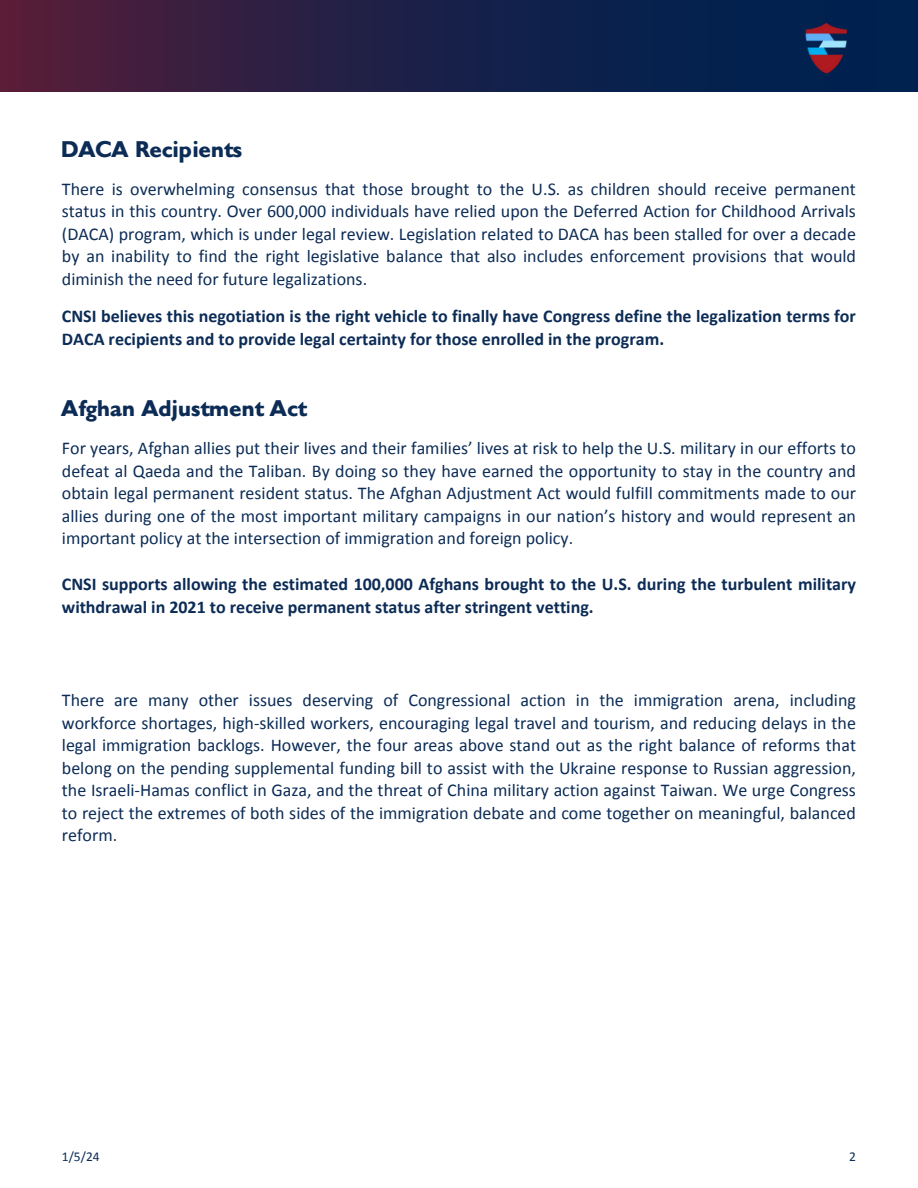
<style>
.page{position:relative;width:918px;height:1188px;background:#fff}
.page>*{position:absolute;margin:0;border:0;box-sizing:border-box;transform-origin:0 0}
.t1{font:700 22.5px "Gibson";color:#0c2c56}
.t2{font:18px/22.5px "Calibri";color:#0c2c56;text-align:justify}
.t3{font:700 18px/22.5px "Calibri";color:#0c2c56}
.t4{font:13.5px "Calibri";color:#0c2c56}
</style>
<div class="page">
<div style="left:0;top:0;width:918px;height:92px;background:linear-gradient(to right,#4d1e3b,#002253)"></div>
<img style="left:800px;top:20px;width:52px;height:57px">
<p class="t1" style="left:62px;top:136px;width:182px">DACA Recipients</p>
<p class="t2" style="left:62px;top:179px;width:796px">There is overwhelming consensus that those brought to the U.S. as children should receive permanent status in this country. Over 600,000 individuals have relied upon the Deferred Action for Childhood Arrivals (DACA) program, which is under legal review. Legislation related to DACA has been stalled for over a decade by an inability to find the right legislative balance that also includes enforcement provisions that would diminish the need for future legalizations.</p>
<p class="t3" style="left:62px;top:306px;width:796px">CNSI believes this negotiation is the right vehicle to finally have Congress define the legalization terms for<br>DACA recipients and to provide legal certainty for those enrolled in the program.</p>
<p class="t1" style="left:62px;top:395px;width:247px">Afghan Adjustment Act</p>
<p class="t2" style="left:62px;top:438px;width:796px">For years, Afghan allies put their lives and their families’ lives at risk to help the U.S. military in our efforts to defeat al Qaeda and the Taliban. By doing so they have earned the opportunity to stay in the country and obtain legal permanent resident status. The Afghan Adjustment Act would fulfill commitments made to our allies during one of the most important military campaigns in our nation’s history and would represent an important policy at the intersection of immigration and foreign policy.</p>
<p class="t3" style="left:62px;top:575px;width:796px">CNSI supports allowing the estimated 100,000 Afghans brought to the U.S. during the turbulent military withdrawal in 2021 to receive permanent status after stringent vetting.</p>
<p class="t2" style="left:62px;top:691px;width:796px">There are many other issues deserving of Congressional action in the immigration arena, including workforce shortages, high-skilled workers, encouraging legal travel and tourism, and reducing delays in the legal immigration backlogs. However, the four areas above stand out as the right balance of reforms that belong on the pending supplemental funding bill to assist with the Ukraine response to Russian aggression, the Israeli-Hamas conflict in Gaza, and the threat of China military action against Taiwan. We urge Congress to reject the extremes of both sides of the immigration debate and come together on meaningful, balanced reform.</p>
<p class="t4" style="left:62px;top:1151px;width:39px">1/5/24</p>
<p class="t4" style="left:849px;top:1151px;width:8px">2</p>
</div>
